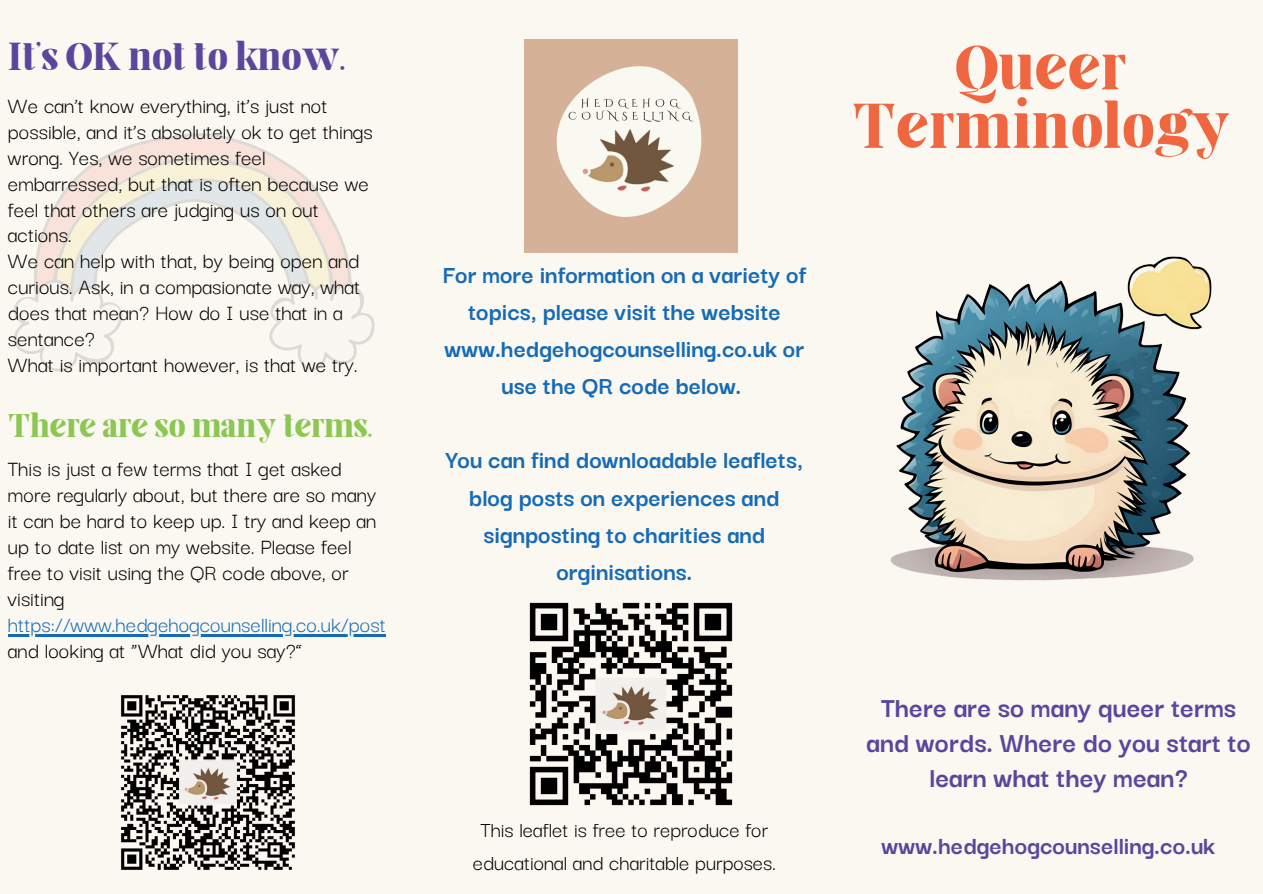
<style>
.page{position:relative;width:1263px;height:894px;background:#fff}
.page>*{position:absolute;margin:0;border:0;box-sizing:border-box;transform-origin:0 0}
.t1{font:60.6px/58.5px "Elika Gorica";letter-spacing:.01em;color:#f06640;text-align:center}
.t2{font:37.5px "Elika Gorica";color:#5a469c}
.t3{font:31.5px "Elika Gorica";color:#8bc752}
.t4{font:700 30px/35px "Darker Grotesque";color:#5a469c;text-align:center}
.t5{font:700 26.7px/37.2px "Darker Grotesque";color:#166bb5;text-align:center}
.t6{font:700 26.7px "Darker Grotesque";color:#5a469c}
.t7{font:23.4px/25.8px "Darker Grotesque";color:#000}
.t8{font:23.4px "Darker Grotesque";color:#166bb5}
.t9{font:23.1px/32.2px "Darker Grotesque";color:#000;text-align:center}
</style>
<div class="page">
<div style="left:0;top:0;width:1263px;height:893px;background:#faf8f1"></div>
<img style="left:525px;top:40px;width:212px;height:212px">
<img style="left:890px;top:256px;width:322px;height:325px">
<svg style="left:14px;top:133px;width:361px;height:239px"></svg>
<img style="left:529px;top:602px;width:204px;height:204px">
<img style="left:121px;top:695px;width:174px;height:175px">
<hr style="left:8px;top:633px;width:378px;height:3px;background:#166bb5">
<h2 class="t2" style="left:8px;top:35px;width:339px">It’s OK not to know.</h2>
<p class="t7" style="left:8px;top:91px;width:366px">We can’t know everything, it’s just not possible, and it’s absolutely ok to get things wrong. Yes, we sometimes feel embarressed, but that is often because we feel that others are judging us on out actions.<br>We can help with that, by being open and curious. Ask, in a compasionate way, what does that mean? How do I use that in a sentance?<br>What is important however, is that we try.</p>
<h3 class="t3" style="left:8px;top:407px;width:366px">There are so many terms.</h3>
<p class="t7" style="left:8px;top:454px;width:370px">This is just a few terms that I get asked more regularly about, but there are so many it can be hard to keep up. I try and keep an up to date list on my website. Please feel free to visit using the QR code above, or visiting</p>
<p class="t8" style="left:8px;top:606px;width:379px">https://www.hedgehogcounselling.co.uk/post</p>
<p class="t7" style="left:8px;top:635px;width:296px">and looking at “What did you say?”</p>
<p class="t5" style="left:442px;top:254px;width:365px">For more information on a variety of topics, please visit the website www.hedgehogcounselling.co.uk or use the QR code below.</p>
<p class="t5" style="left:446px;top:439px;width:359px">You can find downloadable leaflets, blog posts on experiences and signposting to charities and orginisations.</p>
<p class="t9" style="left:473px;top:812px;width:305px">This leaflet is free to reproduce for educational and charitable purposes.</p>
<h1 class="t1" style="left:852px;top:39px;width:380px">Queer<br>Terminology</h1>
<p class="t4" style="left:867px;top:687px;width:386px">There are so many queer terms and words. Where do you start to learn what they mean?</p>
<p class="t6" style="left:881px;top:825px;width:335px">www.hedgehogcounselling.co.uk</p>
</div>
